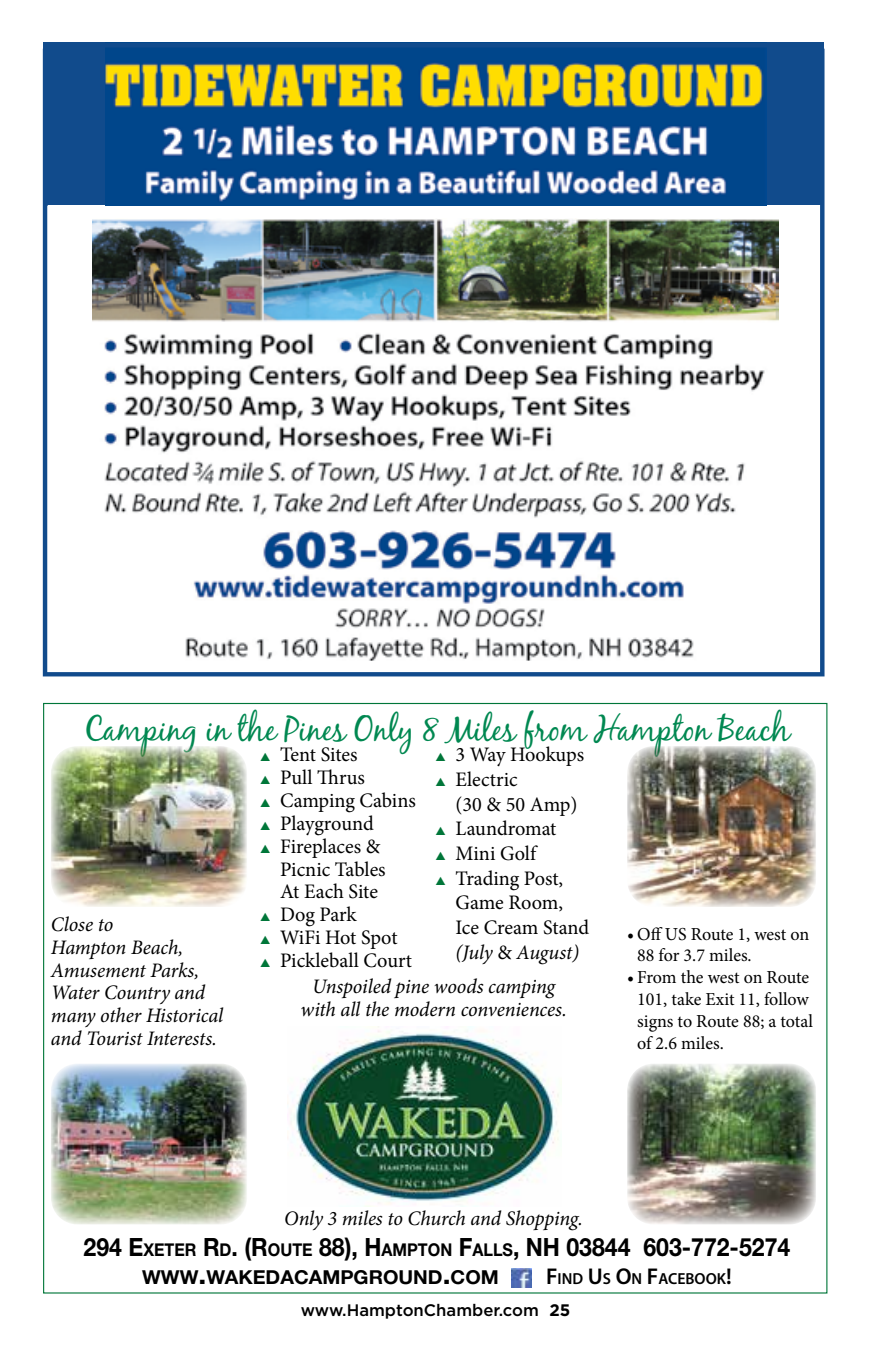
<style>
.page{position:relative;width:871px;height:1357px;background:#fff}
.page>*{position:absolute;margin:0;border:0;box-sizing:border-box;transform-origin:0 0}
.t1{font:34.43px "Black Jack";color:#008851;scale:.95 1}
.t2{font:700 25.2px "Helvetica Neue LT Std";color:#000;scale:.92 1}
.t3{font:20.7px/22.9px "Minion Pro";color:#000}
.t4{font:italic 20.7px/22.9px "Minion Pro";letter-spacing:-.01em;color:#000}
.t5{font:700 19.12px "Helvetica Neue LT Std";color:#000}
.t6{font:18.22px/22.1px "Minion Pro";color:#000}
.t7{font:500 16.65px "Gotham";color:#000}
.t8{font:600 15.97px "Myriad Pro";color:#000}
.s1{font-style:italic}
.s2{font-size:17.55px}
.s3{font-size:27.45px}
.s4{font-size:22.95px}
.s5{font-weight:700}
</style>
<div class="page">
<svg style="left:43px;top:205px;width:781px;height:471px"></svg>
<svg style="left:43px;top:43px;width:781px;height:162px;background:#456f83"></svg>
<img style="left:93px;top:219px;width:685px;height:444px">
<img style="left:512px;top:1268px;width:19px;height:19px">
<img style="left:51px;top:746px;width:196px;height:161px">
<img style="left:51px;top:1064px;width:196px;height:160px">
<img style="left:627px;top:746px;width:189px;height:161px">
<img style="left:627px;top:1064px;width:189px;height:160px">
<img style="left:287px;top:1026px;width:272px;height:179px">
<h1 class="t1" style="left:84px;top:708px;width:744px">Camping in the Pines Only 8 Miles from Hampton Beach</h1>
<p class="t3" style="left:280px;top:743px;width:137px">Tent Sites<br>Pull Thrus<br>Camping Cabins<br>Playground<br>Fireplaces &amp;<br>Picnic Tables<br>At Each Site<br>Dog Park<br>WiFi Hot Spot<br>Pickleball Court</p>
<p class="t3" style="left:455px;top:742px;width:135px;line-height:24.8px">3 Way Hookups<br>Electric<br>(30 &amp; 50 Amp)<br>Laundromat<br>Mini Golf<br>Trading Post,<br>Game Room,<br>Ice Cream Stand <span class="s1">(July</span> &amp; <span class="s1">August)</span></p>
<p class="t4" style="left:51px;top:912px;width:174px">Close to<br>Hampton Beach,<br>Amusement Parks,<br>Water Country and many other Historical and Tourist Interests.</p>
<p class="t6" style="left:637px;top:923px;width:173px;text-indent:-10px">• Off US Route 1, west on<br>88 for 3.7 miles.</p>
<p class="t6" style="left:637px;top:967px;width:177px;text-indent:-10px">• From the west on Route<br>101, take Exit 11, follow signs to Route 88; a total of 2.6 miles.</p>
<p class="t4" style="left:300px;top:975px;width:268px;text-align:center">Unspoiled pine woods camping with all the modern conveniences.</p>
<p class="t4" style="left:284px;top:1207px;width:300px">Only 3 miles to Church and Shopping.</p>
<p class="t2" style="left:84px;top:1232px;width:769px">294 E<span class="s2">XETER</span> R<span class="s2">D</span>. (R<span class="s2">OUTE</span> 88), H<span class="s2">AMPTON</span> F<span class="s2">ALLS</span>, NH 03844 603-772-5274</p>
<p class="t5" style="left:142px;top:1265px;width:358px">WWW<span class="s3">.</span>WAKEDACAMPGROUND<span class="s3">.</span>COM</p>
<p class="t8" style="left:546px;top:1268px;width:187px"><span class="s4">F</span>IND <span class="s4">U</span>S <span class="s4">O</span>N <span class="s4">F</span>ACEBOOK<span class="s4">!</span></p>
<p class="t7" style="left:301px;top:1300px;width:271px">www.HamptonChamber.com <span class="s5">25</span></p>
</div>
